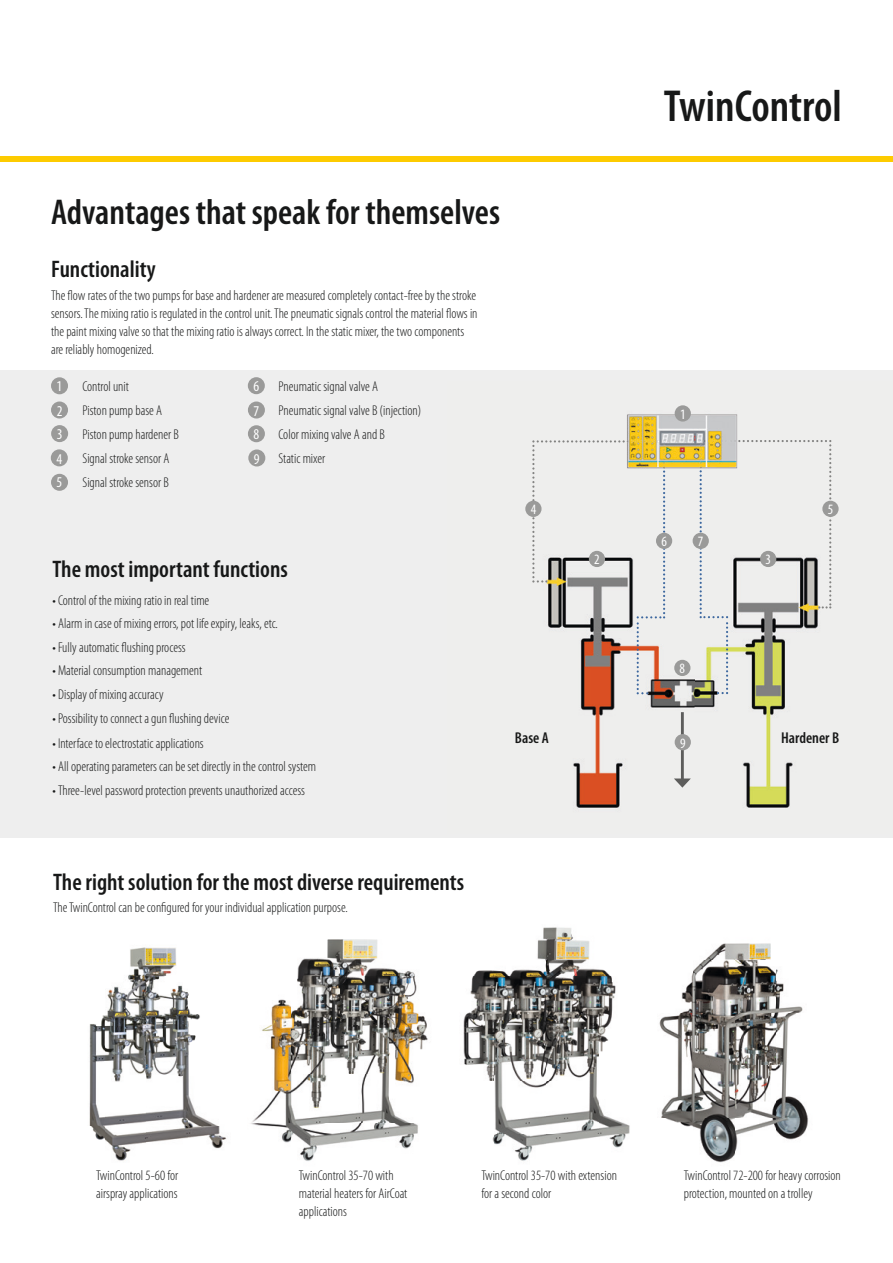
<style>
.page{position:relative;width:893px;height:1263px;background:#fff}
.page>*{position:absolute;margin:0;border:0;box-sizing:border-box;transform-origin:0 0}
.t1{font:600 condensed 45px "Myriad Pro";color:#171818}
.t2{font:600 condensed 36px "Myriad Pro";color:#171818}
.t3{font:600 condensed 24px "Myriad Pro";color:#171818}
.t4{font:600 condensed 15.75px "Myriad Pro";color:#171818}
.t5{font:condensed 15px/24px "Myriad Pro";color:#fff;text-align:justify}
.t6{font:300 condensed 14.25px/18px "Myriad Pro";color:#171818}
.t7{font:condensed 14.25px "Myriad Pro";color:#fff}
</style>
<div class="page">
<div style="left:0;top:156px;width:893px;height:6px;background:#fdcb00"></div>
<div style="left:0;top:370px;width:893px;height:468px;background:#eee"></div>
<img style="left:89px;top:947px;width:138px;height:214px">
<img style="left:250px;top:939px;width:178px;height:222px">
<img style="left:463px;top:927px;width:167px;height:207px">
<img style="left:492px;top:1134px;width:134px;height:27px">
<img style="left:659px;top:943px;width:150px;height:220px">
<div style="left:51px;top:474px;width:17px;height:17px;background:#9a9a99;border-radius:50%"></div>
<img style="left:528px;top:408px;width:308px;height:400px">
<img style="left:627px;top:410px;width:110px;height:60px">
<svg style="left:532px;top:440px;width:133px;height:254px"></svg>
<svg style="left:700px;top:440px;width:131px;height:254px"></svg>
<hr style="left:681px;top:712px;width:3px;height:69px;background:#5d5d5c">
<svg style="left:674px;top:778px;width:17px;height:10px"></svg>
<div style="left:822px;top:501px;width:17px;height:16px;background:#9a9a99;border-radius:50%"></div>
<div style="left:674px;top:660px;width:16px;height:16px;background:#9a9a99;border-radius:50%"></div>
<div style="left:675px;top:405px;width:16px;height:17px;background:#9a9a99;border-radius:50%"></div>
<div style="left:589px;top:551px;width:16px;height:16px;background:#9a9a99;border-radius:50%"></div>
<div style="left:760px;top:551px;width:16px;height:16px;background:#9a9a99;border-radius:50%"></div>
<div style="left:525px;top:501px;width:17px;height:16px;background:#9a9a99;border-radius:50%"></div>
<div style="left:656px;top:533px;width:16px;height:16px;background:#9a9a99;border-radius:50%"></div>
<div style="left:693px;top:533px;width:16px;height:16px;background:#9a9a99;border-radius:50%"></div>
<div style="left:675px;top:734px;width:16px;height:16px;background:#9a9a99;border-radius:50%"></div>
<div style="left:51px;top:425px;width:17px;height:17px;background:#9a9a99;border-radius:50%"></div>
<div style="left:51px;top:401px;width:17px;height:17px;background:#9a9a99;border-radius:50%"></div>
<div style="left:51px;top:377px;width:17px;height:17px;background:#9a9a99;border-radius:50%"></div>
<div style="left:51px;top:449px;width:17px;height:17px;background:#9a9a99;border-radius:50%"></div>
<div style="left:248px;top:377px;width:17px;height:17px;background:#9a9a99;border-radius:50%"></div>
<div style="left:248px;top:401px;width:17px;height:17px;background:#9a9a99;border-radius:50%"></div>
<div style="left:248px;top:425px;width:17px;height:17px;background:#9a9a99;border-radius:50%"></div>
<div style="left:248px;top:449px;width:17px;height:17px;background:#9a9a99;border-radius:50%"></div>
<h1 class="t1" style="left:664px;top:79px;width:180px">TwinControl</h1>
<h2 class="t2" style="left:51px;top:190px;width:451px">Advantages that speak for themselves</h2>
<h3 class="t3" style="left:51px;top:255px;width:106px">Functionality</h3>
<p class="t6" style="left:51px;top:286px;width:428px">The flow rates of the two pumps for base and hardener are measured completely contact-free by the stroke sensors. The mixing ratio is regulated in the control unit. The pneumatic signals control the material flows in the paint mixing valve so that the mixing ratio is always correct. In the static mixer, the two components are reliably homogenized.</p>
<p class="t6" style="left:82px;top:374px;width:98px;line-height:24px">Control unit<br>Piston pump base A<br>Piston pump hardener B<br>Signal stroke sensor A<br>Signal stroke sensor B</p>
<p class="t5" style="left:56px;top:374px;width:8px">1<br>2<br>3<br>4<br>5</p>
<p class="t5" style="left:253px;top:374px;width:8px">6<br>7<br>8<br>9</p>
<p class="t6" style="left:279px;top:374px;width:144px;line-height:24px">Pneumatic signal valve A<br>Pneumatic signal valve B (injection)<br>Color mixing valve A and B<br>Static mixer</p>
<h3 class="t3" style="left:52px;top:554px;width:237px">The most important functions</h3>
<p class="t6" style="left:52px;top:591px;width:158px">• Control of the mixing ratio in real time</p>
<p class="t6" style="left:52px;top:615px;width:227px">• Alarm in case of mixing errors, pot life expiry, leaks, etc.</p>
<p class="t6" style="left:52px;top:638px;width:135px">• Fully automatic flushing process</p>
<p class="t6" style="left:52px;top:662px;width:151px">• Material consumption management</p>
<p class="t6" style="left:52px;top:685px;width:113px">• Display of mixing accuracy</p>
<p class="t6" style="left:52px;top:709px;width:178px">• Possibility to connect a gun flushing device</p>
<p class="t6" style="left:52px;top:734px;width:153px">• Interface to electrostatic applications</p>
<p class="t6" style="left:52px;top:757px;width:265px">• All operating parameters can be set directly in the control system</p>
<p class="t6" style="left:52px;top:781px;width:254px">• Three-level password protection prevents unauthorized access</p>
<p class="t7" style="left:531px;top:501px;width:7px">4</p>
<p class="t7" style="left:680px;top:405px;width:7px">1</p>
<p class="t7" style="left:661px;top:533px;width:7px">6</p>
<p class="t7" style="left:698px;top:533px;width:7px">7</p>
<p class="t7" style="left:594px;top:551px;width:7px">2</p>
<p class="t7" style="left:765px;top:551px;width:7px">3</p>
<p class="t7" style="left:680px;top:660px;width:7px">8</p>
<p class="t7" style="left:828px;top:501px;width:7px">5</p>
<p class="t4" style="left:515px;top:728px;width:36px">Base A</p>
<p class="t4" style="left:781px;top:728px;width:59px">Hardener B</p>
<p class="t7" style="left:680px;top:734px;width:7px">9</p>
<h3 class="t3" style="left:53px;top:867px;width:412px">The right solution for the most diverse requirements</h3>
<p class="t6" style="left:53px;top:898px;width:296px">The TwinControl can be configured for your individual application purpose.</p>
<p class="t6" style="left:96px;top:1166px;width:84px">TwinControl 5-60 for airspray applications</p>
<p class="t6" style="left:299px;top:1166px;width:110px">TwinControl 35-70 with material heaters for AirCoat applications</p>
<p class="t6" style="left:481px;top:1166px;width:137px">TwinControl 35-70 with extension for a second color</p>
<p class="t6" style="left:684px;top:1166px;width:159px">TwinControl 72-200 for heavy corrosion protection, mounted on a trolley</p>
</div>
